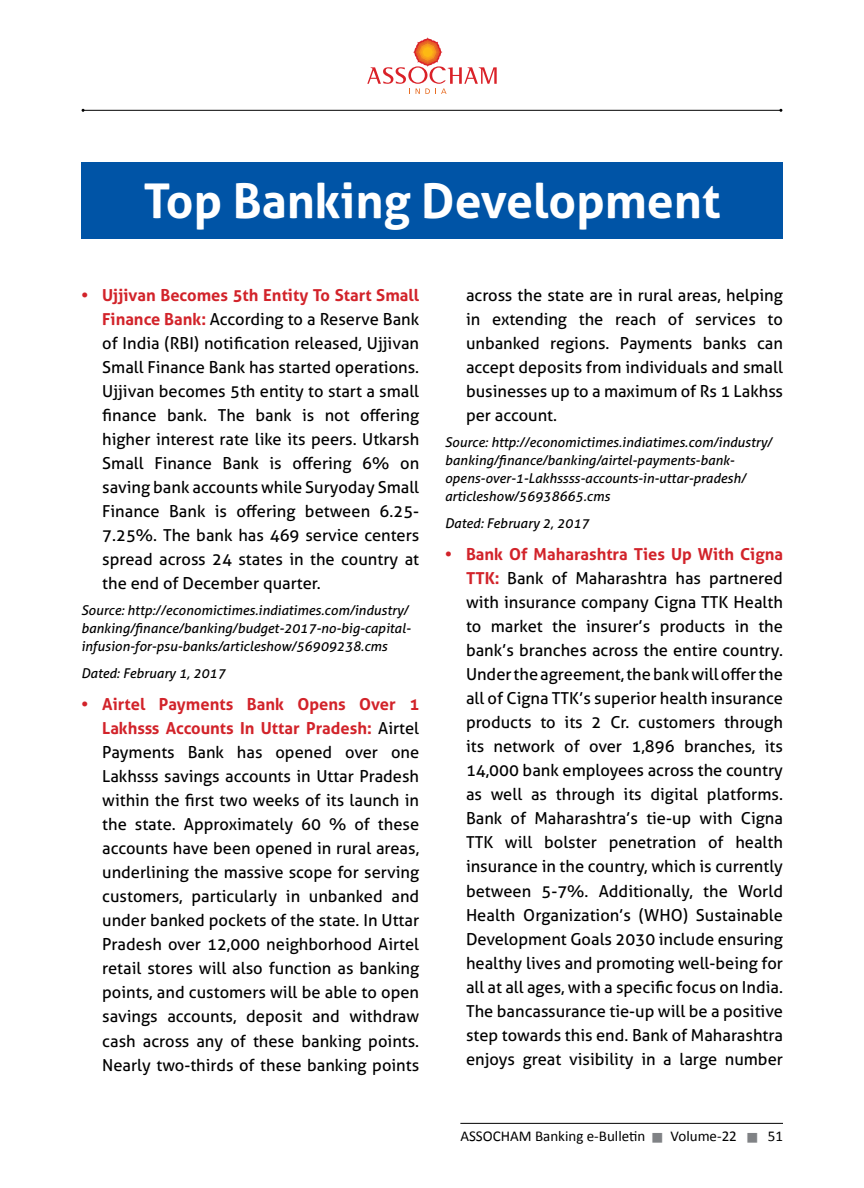
<style>
.page{position:relative;width:864px;height:1188px;background:#fff}
.page>*{position:absolute;margin:0;border:0;box-sizing:border-box;transform-origin:0 0}
.t1{font:700 48px "Aller";color:#fff}
.t2{font:16.5px/24px "Aller";color:#000;text-align:justify}
.t3{font:15px "Calibri";color:#000}
.t4{font:italic 13.5px/18px "Aller";color:#000}
.s1{font-weight:700;color:#d2232a}
.s2{color:#808285}
</style>
<div class="page">
<hr style="left:460px;top:1123px;width:323px;height:1px;background:#000">
<svg style="left:367px;top:38px;width:130px;height:56px"></svg>
<hr style="left:83px;top:110px;width:698px;height:1px;background:#000">
<div style="left:81px;top:162px;width:702px;height:77px;background:#0054a6"></div>
<h1 class="t1" style="left:144px;top:171px;width:579px">Top Banking Development</h1>
<p class="t2" style="left:102px;top:283px;width:319px;text-indent:-21px"><span class="s1">• Ujjivan Becomes 5th Entity To Start Small Finance Bank:</span> According to a Reserve Bank of India (RBI) notification released, Ujjivan Small Finance Bank has started operations.<br>Ujjivan becomes 5th entity to start a small finance bank. The bank is not offering higher interest rate like its peers. Utkarsh Small Finance Bank is offering 6% on saving bank accounts while Suryoday Small Finance Bank is offering between 6.25- 7.25%. The bank has 469 service centers spread across 24 states in the country at the end of December quarter.</p>
<p class="t4" style="left:81px;top:602px;width:331px">Source: http://economictimes.indiatimes.com/industry/ banking/finance/banking/budget-2017-no-big-capital&shy;infusion-for-psu-banks/articleshow/56909238.cms</p>
<p class="t4" style="left:81px;top:664px;width:146px">Dated: February 1, 2017</p>
<p class="t2" style="left:102px;top:693px;width:319px;text-indent:-21px"><span class="s1">• Airtel Payments Bank Opens Over 1<br>Lakhsss Accounts In Uttar Pradesh:</span> Airtel Payments Bank has opened over one Lakhsss savings accounts in Uttar Pradesh within the first two weeks of its launch in the state. Approximately 60 % of these accounts have been opened in rural areas, underlining the massive scope for serving customers, particularly in unbanked and under banked pockets of the state. In Uttar Pradesh over 12,000 neighborhood Airtel retail stores will also function as banking points, and customers will be able to open savings accounts, deposit and withdraw cash across any of these banking points.<br>Nearly two-thirds of these banking points</p>
<p class="t2" style="left:466px;top:283px;width:319px">across the state are in rural areas, helping in extending the reach of services to unbanked regions. Payments banks can accept deposits from individuals and small businesses up to a maximum of Rs 1 Lakhss per account.</p>
<p class="t4" style="left:445px;top:434px;width:329px">Source: http://economictimes.indiatimes.com/industry/ banking/finance/banking/airtel-payments-bank&shy;opens-over-1-Lakhssss-accounts-in-uttar-pradesh/ articleshow/56938665.cms</p>
<p class="t4" style="left:445px;top:514px;width:146px">Dated: February 2, 2017</p>
<p class="t2" style="left:466px;top:543px;width:319px;text-indent:-21px"><span class="s1">• Bank Of Maharashtra Ties Up With Cigna TTK:</span> Bank of Maharashtra has partnered with insurance company Cigna TTK Health to market the insurer’s products in the bank’s branches across the entire country.<br>Under the agreement, the bank will offer the all of Cigna TTK’s superior health insurance products to its 2 Cr. customers through its network of over 1,896 branches, its 14,000 bank employees across the country as well as through its digital platforms.<br>Bank of Maharashtra’s tie-up with Cigna TTK will bolster penetration of health insurance in the country, which is currently between 5-7%. Additionally, the World Health Organization’s (WHO) Sustainable Development Goals 2030 include ensuring healthy lives and promoting well-being for all at all ages, with a specific focus on India.<br>The bancassurance tie-up will be a positive step towards this end. Bank of Maharashtra enjoys great visibility in a large number</p>
<p class="t3" style="left:460px;top:1126px;width:324px">ASSOCHAM Banking e-Bulletin <span class="s2">■</span> Volume-22 <span class="s2">■</span> 51</p>
</div>
